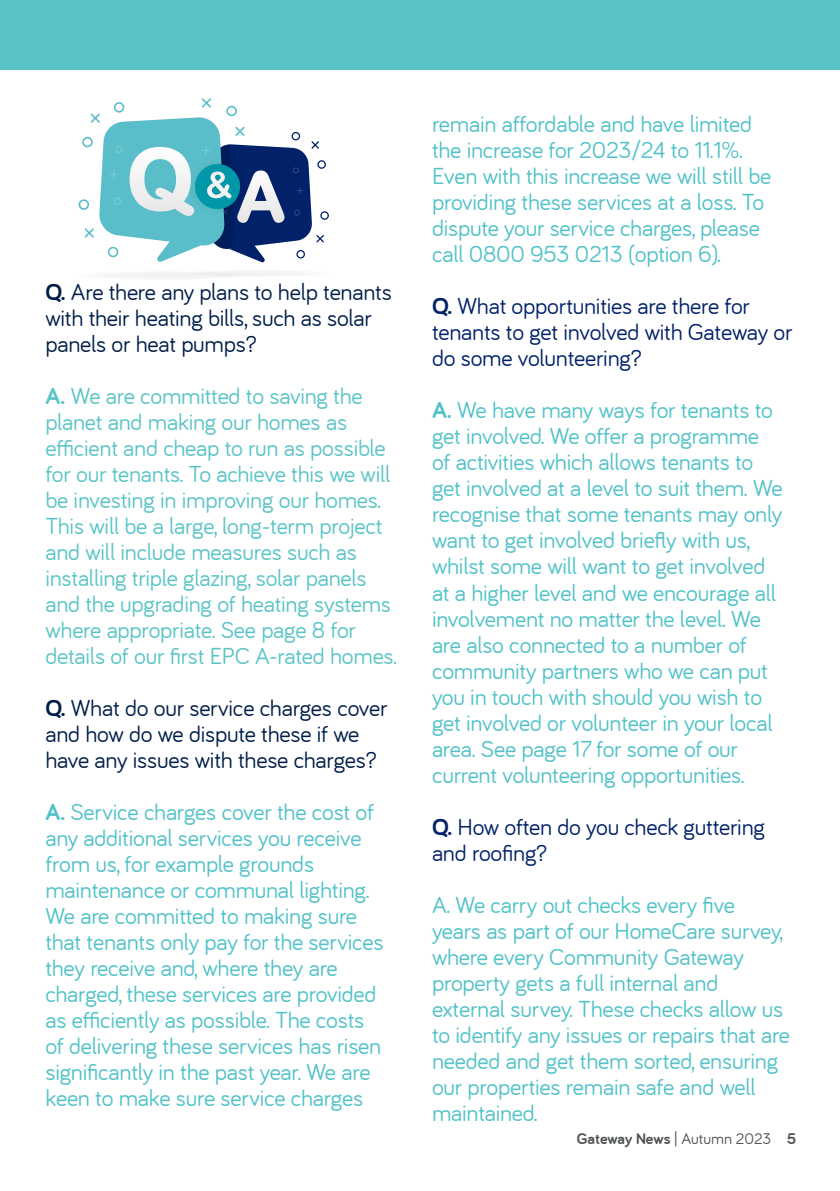
<style>
.page{position:relative;width:840px;height:1191px;background:#fff}
.page>*{position:absolute;margin:0;border:0;box-sizing:border-box;transform-origin:0 0}
.t1{font:24px/26px "Bariol";letter-spacing:-.01em;color:#50c2c8}
.t2{font:24px/26px "Bariol";letter-spacing:-.01em;color:#59c4c6}
.t3{font:24px/26px "Bariol";letter-spacing:-.01em;color:#001e49}
.t4{font:24px/26px "Bariol";letter-spacing:-.01em;color:#012169}
.t5{font:700 16px "Bariol";color:#4f5252}
.s1{font-weight:700}
.s2{font-weight:400}
</style>
<div class="page">
<div style="left:0;top:0;width:839px;height:69px;background:#59c4c6"></div>
<div style="left:196px;top:270px;width:126px;height:7px;background:#f8f8f8;border-radius:50%"></div>
<div style="left:211px;top:271px;width:95px;height:5px;background:#f4f4f4;border-radius:50%"></div>
<hr style="left:226px;top:272px;width:65px;height:3px;background:#000;border-radius:50%">
<svg style="left:259px;top:273px;width:12px;height:1px"></svg>
<div style="left:62px;top:270px;width:204px;height:11px;background:#fdfdfd;border-radius:50%"></div>
<div style="left:87px;top:271px;width:154px;height:9px;background:#f7f7f7;border-radius:50%"></div>
<hr style="left:130px;top:274px;width:68px;height:3px;background:#000;border-radius:50%">
<svg style="left:155px;top:275px;width:18px;height:1px"></svg>
<svg style="left:78px;top:98px;width:251px;height:165px"></svg>
<p class="t3" style="left:45px;top:279px;width:348px"><span class="s1">Q.</span> Are there any plans to help tenants with their heating bills, such as solar panels or heat pumps?</p>
<p class="t2" style="left:45px;top:383px;width:353px"><span class="s1">A.</span> We are committed to saving the planet and making our homes as efficient and cheap to run as possible for our tenants. To achieve this we will be investing in improving our homes.<br>This will be a large, long-term project and will include measures such as installing triple glazing, solar panels and the upgrading of heating systems where appropriate. See page 8 for details of our first EPC A-rated homes.</p>
<p class="t3" style="left:45px;top:695px;width:343px"><span class="s1">Q.</span> What do our service charges cover and how do we dispute these if we have any issues with these charges?</p>
<p class="t1" style="left:45px;top:799px;width:330px"><span class="s1">A.</span> Service charges cover the cost of any additional services you receive from us, for example grounds maintenance or communal lighting.</p>
<p class="t1" style="left:45px;top:903px;width:339px">We are committed to making sure that tenants only pay for the services they receive and, where they are charged, these services are provided as efficiently as possible. The costs of delivering these services has risen significantly in the past year. We are keen to make sure service charges</p>
<p class="t1" style="left:432px;top:111px;width:341px">remain affordable and have limited the increase for 2023/24 to 11.1%.<br>Even with this increase we will still be providing these services at a loss. To dispute your service charges, please call 0800 953 0213 (option 6).</p>
<p class="t4" style="left:432px;top:293px;width:362px"><span class="s1">Q.</span> What opportunities are there for tenants to get involved with Gateway or do some volunteering?</p>
<p class="t1" style="left:432px;top:397px;width:352px"><span class="s1">A.</span> We have many ways for tenants to get involved. We offer a programme of activities which allows tenants to get involved at a level to suit them. We recognise that some tenants may only want to get involved briefly with us, whilst some will want to get involved at a higher level and we encourage all involvement no matter the level. We are also connected to a number of community partners who we can put you in touch with should you wish to get involved or volunteer in your local area. See page 17 for some of our current volunteering opportunities.</p>
<p class="t4" style="left:432px;top:813px;width:334px"><span class="s1">Q.</span> How often do you check guttering and roofing?</p>
<p class="t1" style="left:432px;top:891px;width:359px">A. We carry out checks every five years as part of our HomeCare survey, where every Community Gateway property gets a full internal and external survey. These checks allow us to identify any issues or repairs that are needed and get them sorted, ensuring our properties remain safe and well maintained.</p>
<p class="t5" style="left:576px;top:1129px;width:221px">Gateway News <span class="s2">| Autumn 2023</span> 5</p>
</div>
